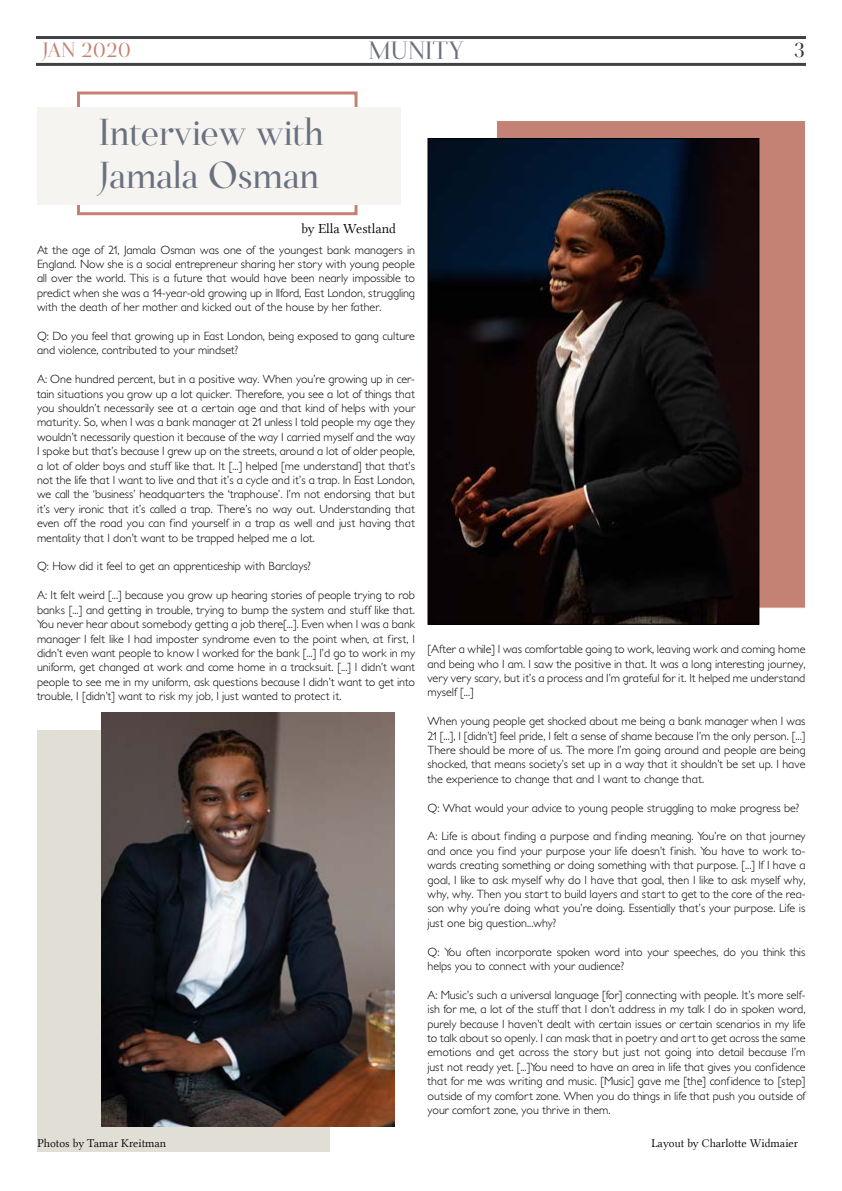
<style>
.page{position:relative;width:842px;height:1191px;background:#fff}
.page>*{position:absolute;margin:0;border:0;box-sizing:border-box;transform-origin:0 0}
.t1{font:36px/43.2px "Salinas Demo";color:#69707f}
.t2{font:24px "Salinas Demo";color:#69707f}
.t3{font:20px "Salinas Demo";color:#c38274}
.t4{font:20px "Salinas Demo";color:#333540}
.t5{font:14px "Lin Libertine Display";color:#000}
.t6{font:300 12px/14.4px "Petita";color:#000;text-align:justify}
.t7{font:12px "Lin Libertine Display";color:#000}
</style>
<div class="page">
<div style="left:77px;top:91px;width:281px;height:124px;border:3px solid #c38274"></div>
<div style="left:38px;top:730px;width:292px;height:422px;background:#e1ded5"></div>
<div style="left:496px;top:120px;width:310px;height:488px;background:#c38274;border:1px solid #fff"></div>
<hr style="left:36px;top:36px;width:770px;height:3px;background:#414245">
<hr style="left:36px;top:63px;width:770px;height:3px;background:#414245">
<div style="left:37px;top:107px;width:364px;height:98px;background:#f5f4f0"></div>
<img style="left:429px;top:140px;width:328px;height:482px">
<div style="left:427px;top:138px;width:332px;height:486px;border:1px solid #000"></div>
<img style="left:101px;top:712px;width:293px;height:414px">
<h3 class="t3" style="left:43px;top:39px;width:90px">JAN 2020</h3>
<h2 class="t2" style="left:368px;top:37px;width:97px">MUNITY</h2>
<h3 class="t4" style="left:794px;top:39px;width:13px">3</h3>
<h1 class="t1" style="left:99px;top:111px;width:226px">Interview with<br>Jamala Osman</h1>
<p class="t5" style="left:301px;top:220px;width:96px">by Ella Westland</p>
<p class="t6" style="left:37px;top:243px;width:379px">At the age of 21, Jamala Osman was one of the youngest bank managers in England. Now she is a social entrepreneur sharing her story with young people all over the world. This is a future that would have been nearly impossible to predict when she was a 14-year-old growing up in Ilford, East London, struggling with the death of her mother and kicked out of the house by her father.</p>
<p class="t6" style="left:37px;top:329px;width:379px">Q: Do you feel that growing up in East London, being exposed to gang culture and violence, contributed to your mindset?</p>
<p class="t6" style="left:37px;top:372px;width:380px">A: One hundred percent, but in a positive way. When you’re growing up in cer&shy;tain situations you grow up a lot quicker. Therefore, you see a lot of things that you shouldn’t necessarily see at a certain age and that kind of helps with your maturity. So, when I was a bank manager at 21 unless I told people my age they wouldn’t necessarily question it because of the way I carried myself and the way I spoke but that’s because I grew up on the streets, around a lot of older people, a lot of older boys and stuff like that. It [...] helped [me understand] that that’s not the life that I want to live and that it’s a cycle and it’s a trap. In East London, we call the ‘business’ headquarters the ‘traphouse’. I’m not endorsing that but it’s very ironic that it’s called a trap. There’s no way out. Understanding that even off the road you can find yourself in a trap as well and just having that mentality that I don’t want to be trapped helped me a lot.</p>
<p class="t6" style="left:37px;top:559px;width:275px">Q: How did it feel to get an apprenticeship with Barclays?</p>
<p class="t6" style="left:37px;top:588px;width:379px">A: It felt weird [...] because you grow up hearing stories of people trying to rob banks [...] and getting in trouble, trying to bump the system and stuff like that.<br>You never hear about somebody getting a job there[...]. Even when I was a bank manager I felt like I had imposter syndrome even to the point when, at first, I didn’t even want people to know I worked for the bank [...] I’d go to work in my uniform, get changed at work and come home in a tracksuit. [...] I didn’t want people to see me in my uniform, ask questions because I didn’t want to get into trouble, I [didn’t] want to risk my job, I just wanted to protect it.</p>
<p class="t7" style="left:38px;top:1136px;width:130px">Photos by Tamar Kreitman</p>
<p class="t6" style="left:427px;top:642px;width:379px">[After a while] I was comfortable going to work, leaving work and coming home and being who I am. I saw the positive in that. It was a long interesting journey, very very scary, but it’s a process and I’m grateful for it. It helped me understand myself [...]</p>
<p class="t6" style="left:427px;top:714px;width:379px">When young people get shocked about me being a bank manager when I was 21 [...], I [didn’t] feel pride, I felt a sense of shame because I’m the only person. [...] There should be more of us. The more I’m going around and people are being shocked, that means society’s set up in a way that it shouldn’t be set up. I have the experience to change that and I want to change that.</p>
<p class="t6" style="left:427px;top:800px;width:373px">Q: What would your advice to young people struggling to make progress be?</p>
<p class="t6" style="left:427px;top:829px;width:379px">A: Life is about finding a purpose and finding meaning. You’re on that journey and once you find your purpose your life doesn’t finish. You have to work to&shy;wards creating something or doing something with that purpose. [...] If I have a goal, I like to ask myself why do I have that goal, then I like to ask myself why, why, why. Then you start to build layers and start to get to the core of the rea&shy;son why you’re doing what you’re doing. Essentially that’s your purpose. Life is just one big question...why?</p>
<p class="t6" style="left:427px;top:944px;width:379px">Q: You often incorporate spoken word into your speeches, do you think this helps you to connect with your audience?</p>
<p class="t6" style="left:427px;top:988px;width:379px">A: Music’s such a universal language [for] connecting with people. It’s more self&shy;ish for me, a lot of the stuff that I don’t address in my talk I do in spoken word, purely because I haven’t dealt with certain issues or certain scenarios in my life to talk about so openly. I can mask that in poetry and art to get across the same emotions and get across the story but just not going into detail because I’m just not ready yet. [...]You need to have an area in life that gives you confidence that for me was writing and music. [Music] gave me [the] confidence to [step] outside of my comfort zone. When you do things in life that push you outside of your comfort zone, you thrive in them.</p>
<p class="t7" style="left:651px;top:1135px;width:148px">Layout by Charlotte Widmaier</p>
</div>
